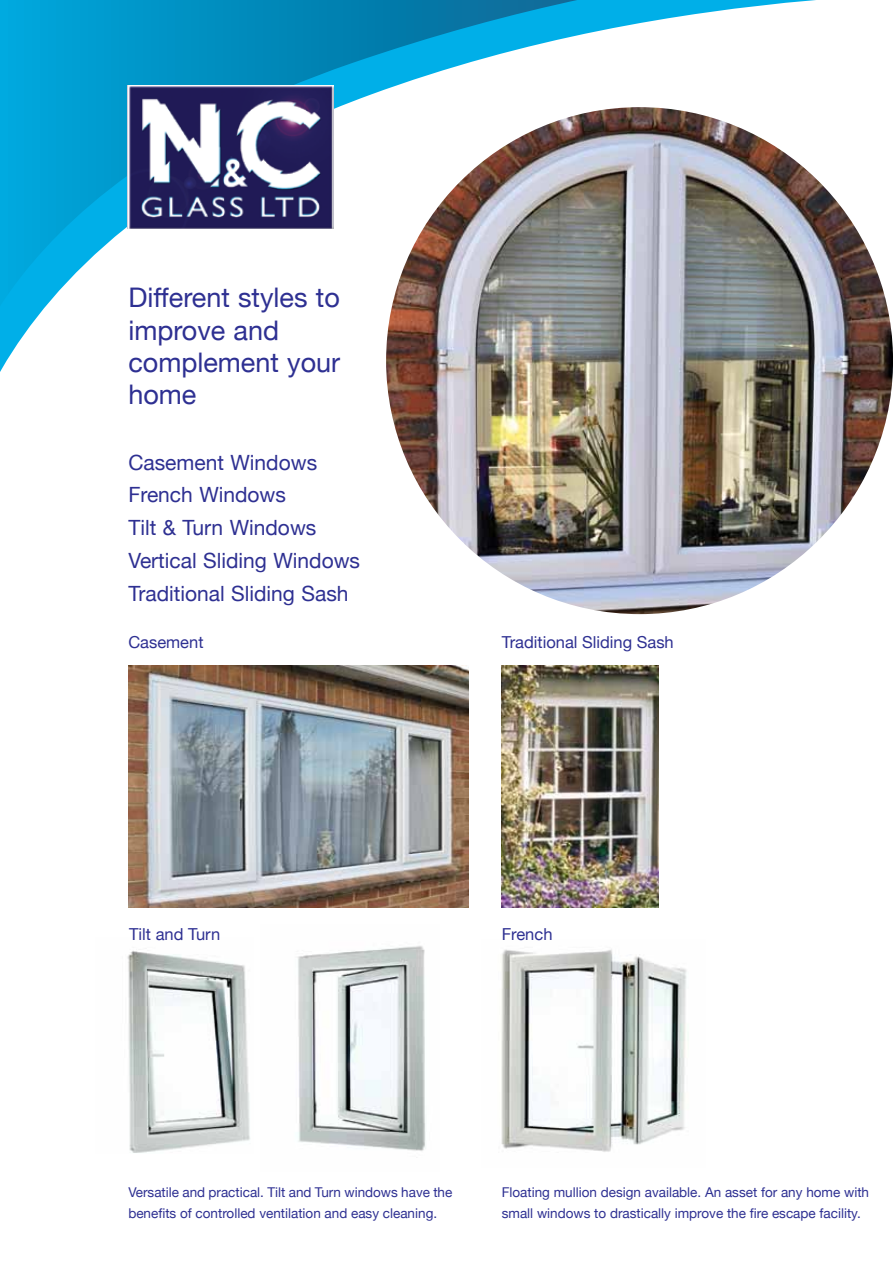
<style>
.page{position:relative;width:893px;height:1263px;background:#fff}
.page>*{position:absolute;margin:0;border:0;box-sizing:border-box;transform-origin:0 0}
.t1{font:27px/32.4px "Helvetica Neue";color:#2e3092}
.t2{font:21px/32.8px "Helvetica Neue";color:#2e3092}
.t3{font:16.5px "Helvetica Neue";color:#2e3092}
.t4{font:13.5px/21px "Helvetica Neue";color:#2e3092}
</style>
<div class="page">
<svg style="left:0;top:0;width:893px;height:481px"></svg>
<img style="left:128px;top:85px;width:206px;height:144px">
<img style="left:128px;top:665px;width:341px;height:242px">
<img style="left:386px;top:107px;width:507px;height:507px;border-radius:252px">
<img style="left:502px;top:665px;width:156px;height:242px">
<img style="left:127px;top:951px;width:123px;height:202px">
<img style="left:501px;top:949px;width:186px;height:203px">
<img style="left:297px;top:946px;width:129px;height:205px">
<h1 class="t1" style="left:128px;top:281px;width:213px">Different styles to improve and complement your home</h1>
<h2 class="t2" style="left:128px;top:445px;width:233px">Casement Windows<br>French Windows<br>Tilt &amp; Turn Windows<br>Vertical Sliding Windows<br>Traditional Sliding Sash</h2>
<p class="t3" style="left:128px;top:632px;width:77px">Casement</p>
<p class="t3" style="left:502px;top:632px;width:174px">Traditional Sliding Sash</p>
<p class="t3" style="left:129px;top:924px;width:93px">Tilt and Turn</p>
<p class="t3" style="left:502px;top:924px;width:52px">French</p>
<p class="t4" style="left:128px;top:1181px;width:326px">Versatile and practical. Tilt and Turn windows have the benefits of controlled ventilation and easy cleaning.</p>
<p class="t4" style="left:502px;top:1181px;width:369px">Floating mullion design available. An asset for any home with small windows to drastically improve the fire escape facility.</p>
</div>
